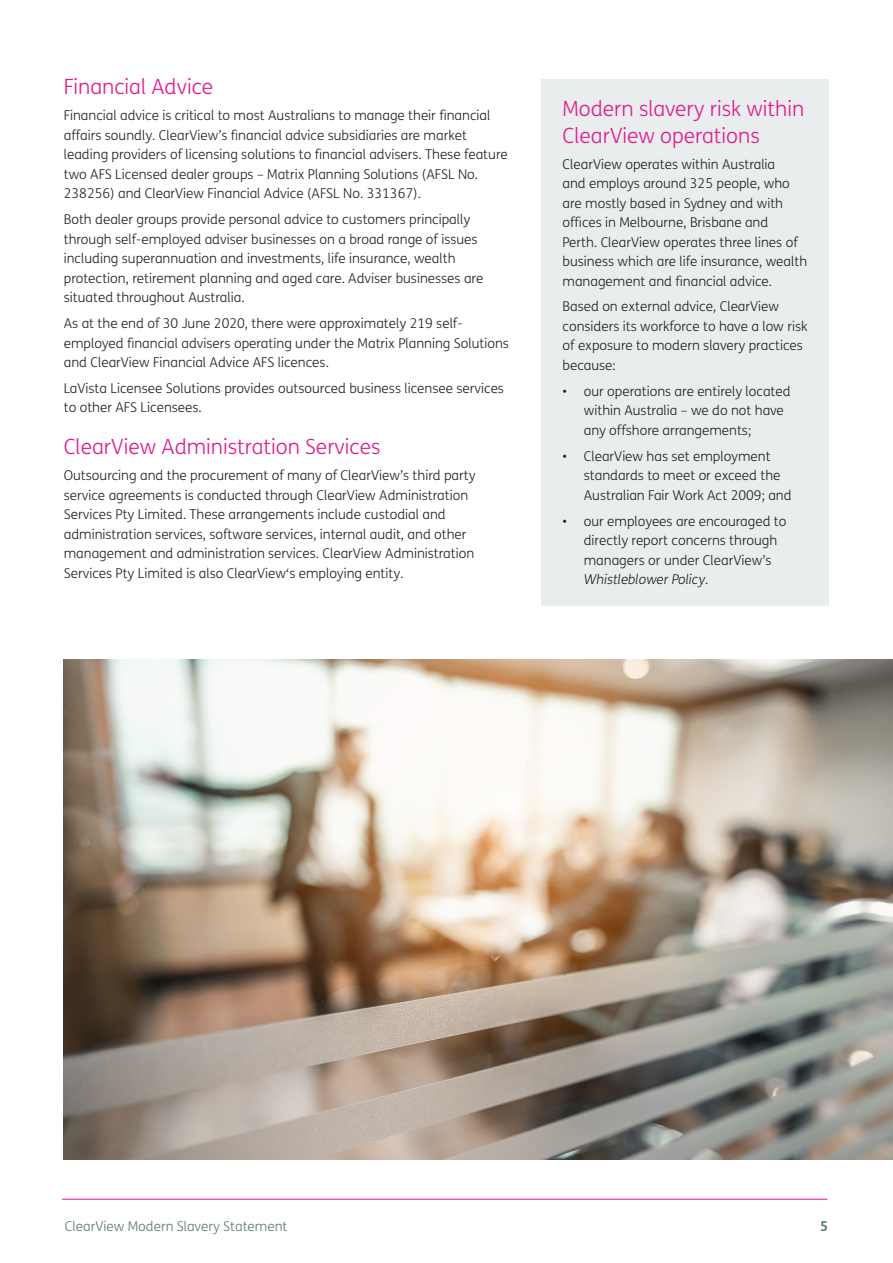
<style>
.page{position:relative;width:893px;height:1263px;background:#fff}
.page>*{position:absolute;margin:0;border:0;box-sizing:border-box;transform-origin:0 0}
._1_1__Sub_head{font:300 21px/27px "FS Me";color:#e2188f}
._2_0__Body_text{font:300 13.5px/19.5px "FS Me";color:#231f20}
.t1{font:300 13.5px "FS Me";color:#5e7775}
.t2{font:700 13.5px "FS Me";color:#5e7775}
.s1{font-style:italic}
</style>
<div class="page">
<hr style="left:62px;top:1199px;width:765px;height:1px;background:#e2188f">
<img style="left:64px;top:659px;width:829px;height:500px">
<div style="left:541px;top:79px;width:288px;height:526px;background:#eaeded"></div>
<p class="_1_1__Sub_head" style="left:64px;top:73px;width:151px">Financial Advice</p>
<p class="_2_0__Body_text" style="left:64px;top:105px;width:445px">Financial advice is critical to most Australians to manage their financial affairs soundly. ClearView’s financial advice subsidiaries are market leading providers of licensing solutions to financial advisers. These feature two AFS Licensed dealer groups – Matrix Planning Solutions (AFSL No.<br>238256) and ClearView Financial Advice (AFSL No. 331367).</p>
<p class="_2_0__Body_text" style="left:64px;top:209px;width:421px">Both dealer groups provide personal advice to customers principally through self-employed adviser businesses on a broad range of issues including superannuation and investments, life insurance, wealth protection, retirement planning and aged care. Adviser businesses are situated throughout Australia.</p>
<p class="_2_0__Body_text" style="left:64px;top:313px;width:447px">As at the end of 30 June 2020, there were approximately 219 self&shy;employed financial advisers operating under the Matrix Planning Solutions and ClearView Financial Advice AFS licences.</p>
<p class="_2_0__Body_text" style="left:64px;top:378px;width:442px">LaVista Licensee Solutions provides outsourced business licensee services to other AFS Licensees.</p>
<p class="_1_1__Sub_head" style="left:64px;top:433px;width:318px">ClearView Administration Services</p>
<p class="_2_0__Body_text" style="left:64px;top:465px;width:413px">Outsourcing and the procurement of many of ClearView’s third party service agreements is conducted through ClearView Administration Services Pty Limited. These arrangements include custodial and administration services, software services, internal audit, and other management and administration services. ClearView Administration Services Pty Limited is also ClearView‘s employing entity.</p>
<p class="_1_1__Sub_head" style="left:562px;top:94px;width:243px">Modern slavery risk within<br>ClearView operations</p>
<p class="_2_0__Body_text" style="left:562px;top:154px;width:246px">ClearView operates within Australia<br>and employs around 325 people, who are mostly based in Sydney and with offices in Melbourne, Brisbane and<br>Perth. ClearView operates three lines of business which are life insurance, wealth management and financial advice.</p>
<p class="_2_0__Body_text" style="left:562px;top:297px;width:246px">Based on external advice, ClearView considers its workforce to have a low risk of exposure to modern slavery practices because:</p>
<p class="_2_0__Body_text" style="left:584px;top:381px;width:208px;text-indent:-21px">• our operations are entirely located within Australia – we do not have any offshore arrangements;</p>
<p class="_2_0__Body_text" style="left:584px;top:446px;width:209px;text-indent:-21px">• ClearView has set employment standards to meet or exceed the<br>Australian Fair Work Act 2009; and</p>
<p class="_2_0__Body_text" style="left:584px;top:511px;width:204px;text-indent:-21px">• our employees are encouraged to directly report concerns through managers or under ClearView’s<br><span class="s1">Whistleblower Policy</span>.</p>
<p class="t1" style="left:65px;top:1217px;width:224px">ClearView Modern Slavery Statement</p>
<p class="t2" style="left:820px;top:1216px;width:9px">5</p>
</div>
